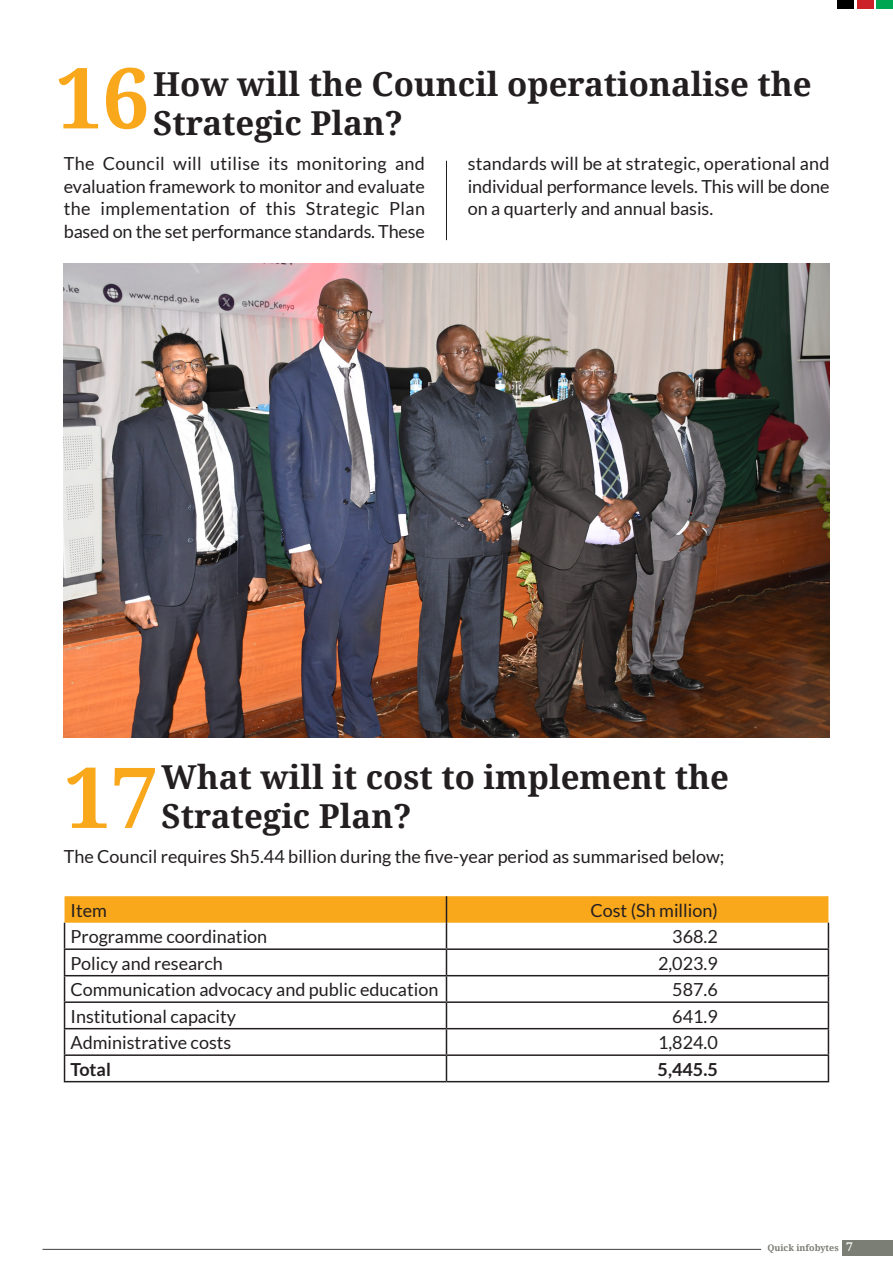
<style>
.page{position:relative;width:893px;height:1263px;background:#fff}
.page>*{position:absolute;margin:0;border:0;box-sizing:border-box;transform-origin:0 0}
.t1{font:700 84px "Droid Serif";color:#f9a71b}
.t2{font:700 33px/39px "Droid Serif";color:#231f20}
.Body{font:18px/22.5px "Lato";color:#231f20;text-align:justify}
.Body-2{font:700 18px "Lato";color:#231f20}
.t3{font:700 9px "Droid Serif";color:#7a7e74}
.s1{font-size:12px;color:#fff}
</style>
<div class="page">
<div style="left:842px;top:1239px;width:51px;height:16px;background:#7a7e74"></div>
<hr style="left:43px;top:1249px;width:718px;height:1px;background:#3e3e3f">
<svg style="left:64px;top:896px;width:765px;height:185px"></svg>
<hr style="left:64px;top:1081px;width:382px;height:1px;background:#231f20">
<hr style="left:446px;top:1081px;width:383px;height:1px;background:#231f20">
<img style="left:64px;top:264px;width:765px;height:474px">
<hr style="left:446px;top:161px;width:1px;height:79px;background:#231f20">
<div style="left:837px;top:0;width:17px;height:9px;background:#000"></div>
<div style="left:857px;top:0;width:16px;height:9px;background:#cc2129"></div>
<div style="left:876px;top:0;width:17px;height:9px;background:#00a652"></div>
<p class="t1" style="left:55px;top:50px;width:95px">16</p>
<p class="t2" style="left:153px;top:65px;width:660px">How will the Council operationalise the<br>Strategic Plan?</p>
<p class="Body" style="left:64px;top:152px;width:363px">The Council will utilise its monitoring and evaluation framework to monitor and evaluate the implementation of this Strategic Plan based on the set performance standards. These</p>
<p class="Body" style="left:468px;top:152px;width:363px">standards will be at strategic, operational and individual performance levels. This will be done on a quarterly and annual basis.</p>
<p class="t2" style="left:162px;top:758px;width:569px">What will it cost to implement the<br>Strategic Plan?</p>
<p class="Body" style="left:64px;top:845px;width:662px">The Council requires Sh5.44 billion during the five-year period as summarised below;</p>
<p class="Body" style="left:71px;top:899px;width:38px">Item</p>
<p class="Body" style="left:590px;top:899px;width:129px">Cost (Sh million)</p>
<p class="Body" style="left:71px;top:925px;width:198px">Programme coordination</p>
<p class="Body" style="left:672px;top:925px;width:47px">368.2</p>
<p class="Body" style="left:71px;top:952px;width:154px">Policy and research</p>
<p class="Body" style="left:658px;top:952px;width:61px">2,023.9</p>
<p class="Body" style="left:71px;top:978px;width:369px">Communication advocacy and public education</p>
<p class="Body" style="left:672px;top:978px;width:47px">587.6</p>
<p class="Body" style="left:71px;top:1005px;width:167px">Institutional capacity</p>
<p class="Body" style="left:672px;top:1005px;width:47px">641.9</p>
<p class="Body" style="left:71px;top:1031px;width:162px">Administrative costs</p>
<p class="Body" style="left:658px;top:1031px;width:61px">1,824.0</p>
<p class="Body-2" style="left:71px;top:1059px;width:42px">Total</p>
<p class="Body-2" style="left:658px;top:1059px;width:62px">5,445.5</p>
<p class="t1" style="left:64px;top:750px;width:95px">17</p>
<p class="t3" style="left:767px;top:1242px;width:87px">Quick infobytes <span class="s1">7</span></p>
</div>
